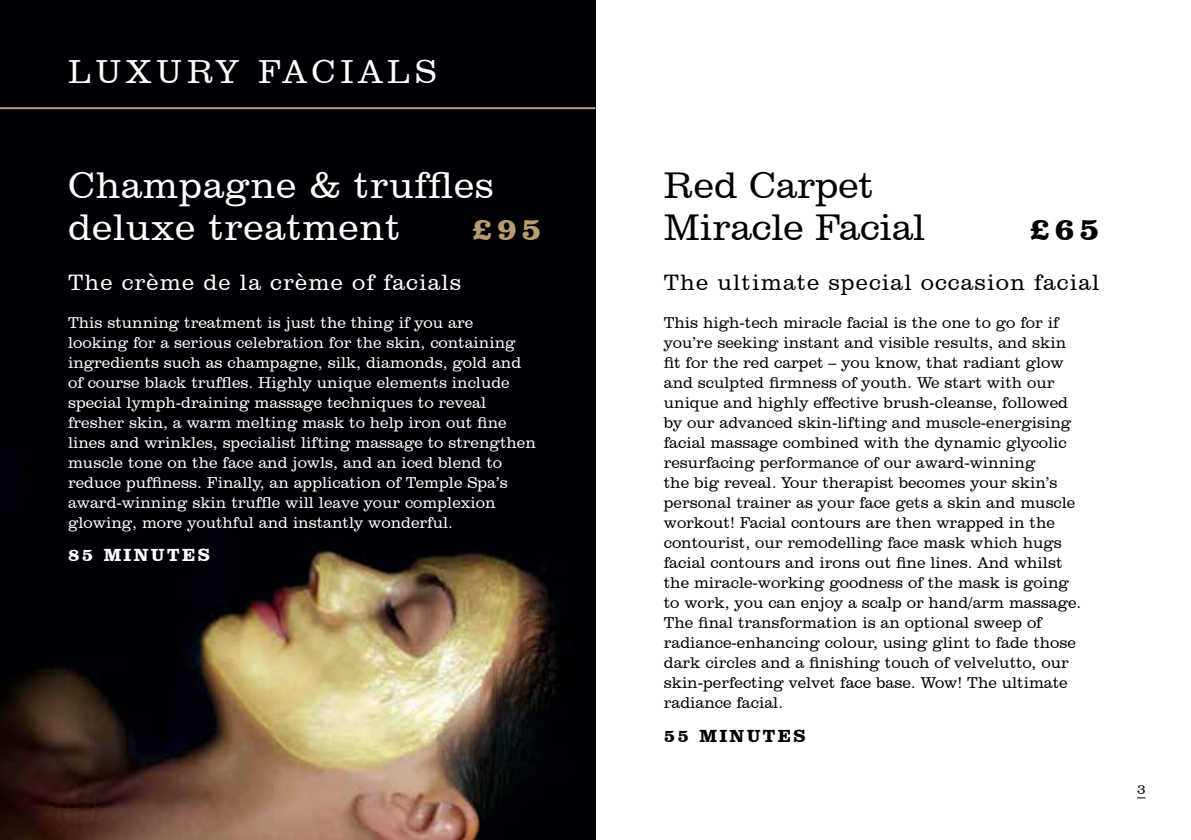
<style>
.page{position:relative;width:1191px;height:840px;background:#fff}
.page>*{position:absolute;margin:0;border:0;box-sizing:border-box;transform-origin:0 0}
.t1{font:300 38px/42px "Clarendon BT";letter-spacing:.02em;color:#fff}
.t2{font:300 38px/42px "Clarendon BT";color:#000}
.t3{font:300 34px "Clarendon BT";letter-spacing:.14em;color:#fff}
.t4{font:700 32px "Clarendon BT";color:#b79d70}
.t5{font:700 32px "Clarendon BT";color:#000}
.t6{font:300 22.8px "Clarendon BT";letter-spacing:.05em;color:#000}
.t7{font:300 22.8px "Clarendon BT";letter-spacing:.05em;color:#fff}
.t8{font:700 18px "Clarendon BT";letter-spacing:.13em;color:#fff}
.t9{font:700 18px "Clarendon BT";letter-spacing:.13em;color:#000}
.t10{font:300 16px/20px "Clarendon BT";color:#000}
.t11{font:300 16px/20px "Clarendon BT";color:#fff}
.t12{font:300 14px "Clarendon BT";color:#000}
</style>
<div class="page">
<div style="left:0;top:0;width:595px;height:839px;background:#000004"></div>
<img style="left:0;top:542px;width:557px;height:297px">
<hr style="left:0;top:107px;width:595px;height:2px;background:#b79d70">
<h2 class="t3" style="left:68px;top:50px;width:370px">LUXURY FACIALS</h2>
<h1 class="t1" style="left:68px;top:164px;width:427px">Champagne &amp; truffles deluxe treatment</h1>
<h1 class="t2" style="left:664px;top:164px;width:263px">Red Carpet<br>Miracle Facial</h1>
<h3 class="t7" style="left:68px;top:268px;width:395px">The crème de la crème of facials</h3>
<h3 class="t6" style="left:664px;top:268px;width:437px">The ultimate special occasion facial</h3>
<h3 class="t4" style="left:472px;top:209px;width:71px">£95</h3>
<h3 class="t5" style="left:1030px;top:209px;width:71px">£65</h3>
<p class="t11" style="left:68px;top:312px;width:469px">This stunning treatment is just the thing if you are looking for a serious celebration for the skin, containing ingredients such as champagne, silk, diamonds, gold and of course black truffles. Highly unique elements include special lymph-draining massage techniques to reveal fresher skin, a warm melting mask to help iron out fine lines and wrinkles, specialist lifting massage to strengthen muscle tone on the face and jowls, and an iced blend to reduce puffiness. Finally, an application of Temple Spa’s award-winning skin truffle will leave your complexion glowing, more youthful and instantly wonderful.</p>
<p class="t8" style="left:68px;top:543px;width:143px">85 MINUTES</p>
<p class="t10" style="left:664px;top:312px;width:419px">This high-tech miracle facial is the one to go for if you’re seeking instant and visible results, and skin fit for the red carpet – you know, that radiant glow and sculpted firmness of youth. We start with our unique and highly effective brush-cleanse, followed by our advanced skin-lifting and muscle-energising facial massage combined with the dynamic glycolic resurfacing performance of our award-winning<br>the big reveal. Your therapist becomes your skin’s personal trainer as your face gets a skin and muscle workout! Facial contours are then wrapped in the contourist, our remodelling face mask which hugs facial contours and irons out fine lines. And whilst the miracle-working goodness of the mask is going to work, you can enjoy a scalp or hand/arm massage.<br>The final transformation is an optional sweep of radiance-enhancing colour, using glint to fade those dark circles and a finishing touch of velvelutto, our skin-perfecting velvet face base. Wow! The ultimate radiance facial.</p>
<p class="t9" style="left:664px;top:723px;width:143px">55 MINUTES</p>
<p class="t12" style="left:1137px;top:780px;width:10px">3</p>
</div>
